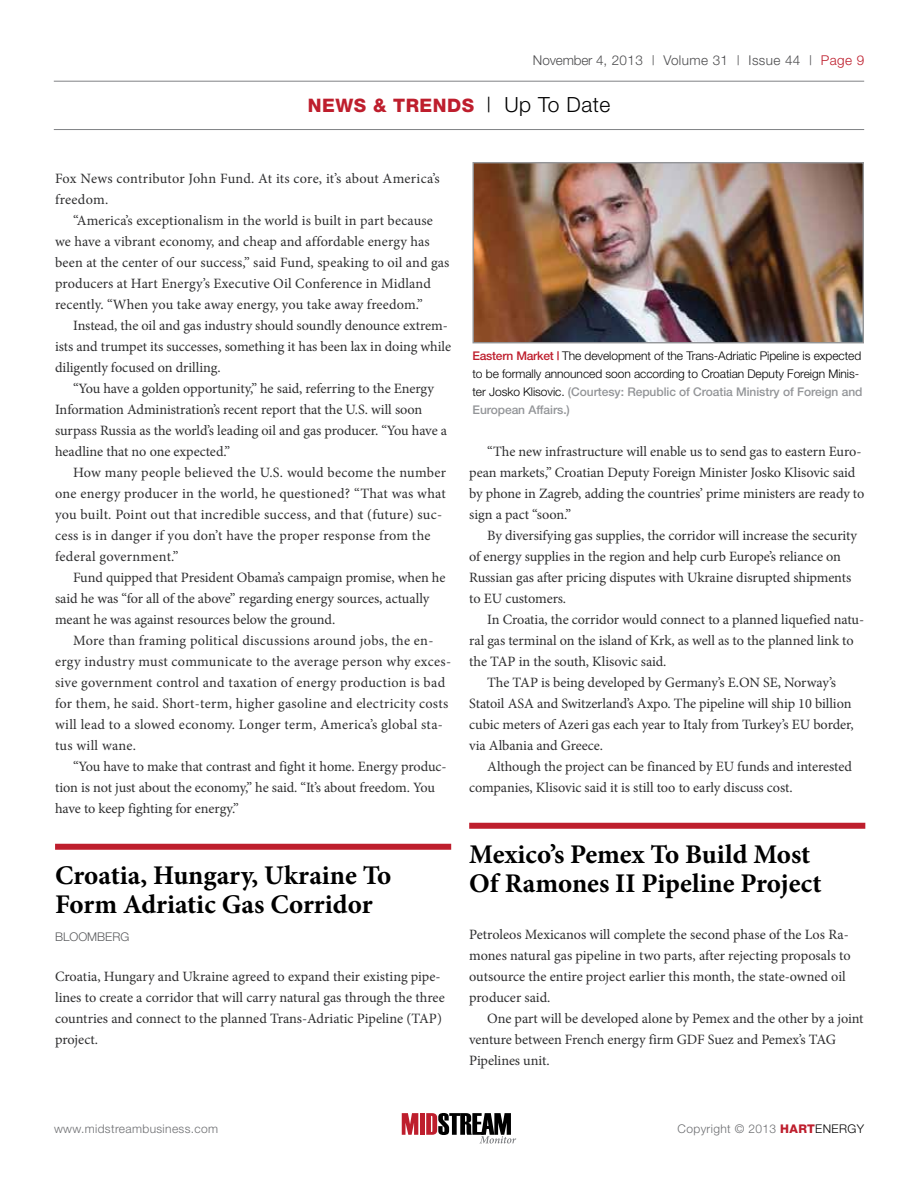
<style>
.page{position:relative;width:918px;height:1188px;background:#fff}
.page>*{position:absolute;margin:0;border:0;box-sizing:border-box;transform-origin:0 0}
.t1{font:700 27px/30px "Minion Pro";color:#000}
.t2{font:800 18.6px "Helvetica Neue";letter-spacing:.025em;color:#be1e2d}
.t3{font:14.25px/21px "Minion Pro";color:#2e2e2f}
.t4{font:14.25px/21px "Minion Pro";letter-spacing:.02em;color:#2e2e2f}
.t5{font:300 13.5px "Helvetica Neue";letter-spacing:.03em;color:#4d4d4f}
.t6{font:300 12px/18px "Helvetica Neue";letter-spacing:-.005em;color:#000}
.t7{font:300 12px "Helvetica Neue";letter-spacing:.03em;color:#6d6e71}
.t8{font:300 12px "Helvetica Neue";color:#58595b}
.s1{color:#be1e2d}
.s2{font-weight:300;font-size:21px;color:#000}
.s3{font-weight:500;color:#be1e2d}
.s4{font-weight:500;color:#939598}
.s5{font-weight:800;color:#be1e2d}
.s6{color:#000}
</style>
<div class="page">
<hr style="left:54px;top:81px;width:810px;height:1px;background:#808285">
<hr style="left:54px;top:129px;width:810px;height:1px;background:#808285">
<svg style="left:402px;top:1113px;width:16px;height:22px"></svg>
<div style="left:420px;top:1113px;width:5px;height:22px;background:#be1e2d"></div>
<svg style="left:426px;top:1113px;width:90px;height:30px"></svg>
<div style="left:55px;top:844px;width:396px;height:6px;background:#be1e2d"></div>
<div style="left:469px;top:823px;width:396px;height:6px;background:#be1e2d"></div>
<img style="left:475px;top:164px;width:387px;height:177px">
<div style="left:473px;top:162px;width:391px;height:181px;border:1px solid #939598"></div>
<p class="t5" style="left:533px;top:52px;width:333px">November 4, 2013 | Volume 31 | Issue 44 | <span class="s1">Page 9</span></p>
<h2 class="t2" style="left:308px;top:94px;width:304px">NEWS &amp; TRENDS <span class="s2">| Up To Date</span></h2>
<p class="t3" style="left:55px;top:168px;width:386px">Fox News contributor John Fund. At its core, it’s about America’s freedom.</p>
<p class="t3" style="left:55px;top:210px;width:396px;text-indent:18px">“America’s exceptionalism in the world is built in part because we have a vibrant economy, and cheap and affordable energy has been at the center of our success,” said Fund, speaking to oil and gas producers at Hart Energy’s Executive Oil Conference in Midland recently. “When you take away energy, you take away freedom.”</p>
<p class="t3" style="left:55px;top:315px;width:398px;text-indent:18px">Instead, the oil and gas industry should soundly denounce extrem&shy;ists and trumpet its successes, something it has been lax in doing while diligently focused on drilling.</p>
<p class="t3" style="left:55px;top:378px;width:394px;text-indent:18px">“You have a golden opportunity,” he said, referring to the Energy Information Administration’s recent report that the U.S. will soon surpass Russia as the world’s leading oil and gas producer. “You have a headline that no one expected.”</p>
<p class="t3" style="left:55px;top:462px;width:393px;text-indent:18px">How many people believed the U.S. would become the number one energy producer in the world, he questioned? “That was what you built. Point out that incredible success, and that (future) suc&shy;cess is in danger if you don’t have the proper response from the federal government.”</p>
<p class="t3" style="left:55px;top:567px;width:392px;text-indent:18px">Fund quipped that President Obama’s campaign promise, when he said he was “for all of the above” regarding energy sources, actually meant he was against resources below the ground.</p>
<p class="t4" style="left:55px;top:630px;width:397px;text-indent:18px">More than framing political discussions around jobs, the en&shy;ergy industry must communicate to the average person why exces&shy;sive government control and taxation of energy production is bad for them, he said. Short-term, higher gasoline and electricity costs will lead to a slowed economy. Longer term, America’s global sta&shy;tus will wane.</p>
<p class="t3" style="left:55px;top:756px;width:393px;text-indent:18px">“You have to make that contrast and fight it home. Energy produc&shy;tion is not just about the economy,” he said. “It’s about freedom. You have to keep fighting for energy.”</p>
<h1 class="t1" style="left:55px;top:860px;width:338px">Croatia, Hungary, Ukraine To<br>Form Adriatic Gas Corridor</h1>
<p class="t8" style="left:55px;top:930px;width:76px">Bloomberg</p>
<p class="t3" style="left:55px;top:966px;width:391px">Croatia, Hungary and Ukraine agreed to expand their existing pipe&shy;lines to create a corridor that will carry natural gas through the three countries and connect to the planned Trans-Adriatic Pipeline (TAP) project.</p>
<p class="t6" style="left:472px;top:346px;width:392px"><span class="s3">Eastern Market |</span> The development of the Trans-Adriatic Pipeline is expected to be formally announced soon according to Croatian Deputy Foreign Minis&shy;ter Josko Klisovic. <span class="s4">(Courtesy: Republic of Croatia Ministry of Foreign and European Affairs.)</span></p>
<p class="t3" style="left:469px;top:441px;width:397px;text-indent:18px">“The new infrastructure will enable us to send gas to eastern Euro&shy;pean markets,” Croatian Deputy Foreign Minister Josko Klisovic said by phone in Zagreb, adding the countries’ prime ministers are ready to sign a pact “soon.”</p>
<p class="t3" style="left:469px;top:525px;width:389px;text-indent:18px">By diversifying gas supplies, the corridor will increase the security of energy supplies in the region and help curb Europe’s reliance on Russian gas after pricing disputes with Ukraine disrupted shipments to EU customers.</p>
<p class="t3" style="left:487px;top:609px;width:378px">In Croatia, the corridor would connect to a planned liquefied natu-</p>
<p class="t3" style="left:469px;top:630px;width:386px">ral gas terminal on the island of Krk, as well as to the planned link to</p>
<p class="t3" style="left:469px;top:651px;width:199px">the TAP in the south, Klisovic said.</p>
<p class="t3" style="left:487px;top:672px;width:350px">The TAP is being developed by Germany’s E.ON SE, Norway’s</p>
<p class="t3" style="left:469px;top:693px;width:384px">Statoil ASA and Switzerland’s Axpo. The pipeline will ship 10 billion</p>
<p class="t3" style="left:469px;top:714px;width:386px">cubic meters of Azeri gas each year to Italy from Turkey’s EU border,</p>
<p class="t3" style="left:469px;top:735px;width:135px">via Albania and Greece.</p>
<p class="t3" style="left:487px;top:756px;width:366px">Although the project can be financed by EU funds and interested</p>
<p class="t3" style="left:469px;top:777px;width:325px">companies, Klisovic said it is still too to early discuss cost.</p>
<h1 class="t1" style="left:469px;top:839px;width:354px">Mexico’s Pemex To Build Most<br>Of Ramones II Pipeline Project</h1>
<p class="t3" style="left:469px;top:924px;width:383px">Petroleos Mexicanos will complete the second phase of the Los Ra&shy;mones natural gas pipeline in two parts, after rejecting proposals to outsource the entire project earlier this month, the state-owned oil producer said.</p>
<p class="t3" style="left:469px;top:1008px;width:396px;text-indent:18px">One part will be developed alone by Pemex and the other by a joint venture between French energy firm GDF Suez and Pemex’s TAG<br>Pipelines unit.</p>
<p class="t7" style="left:54px;top:1122px;width:166px">www.midstreambusiness.com</p>
<p class="t7" style="left:678px;top:1122px;width:188px">Copyright © 2013 <span class="s5">HART</span><span class="s6">Energy</span></p>
</div>
